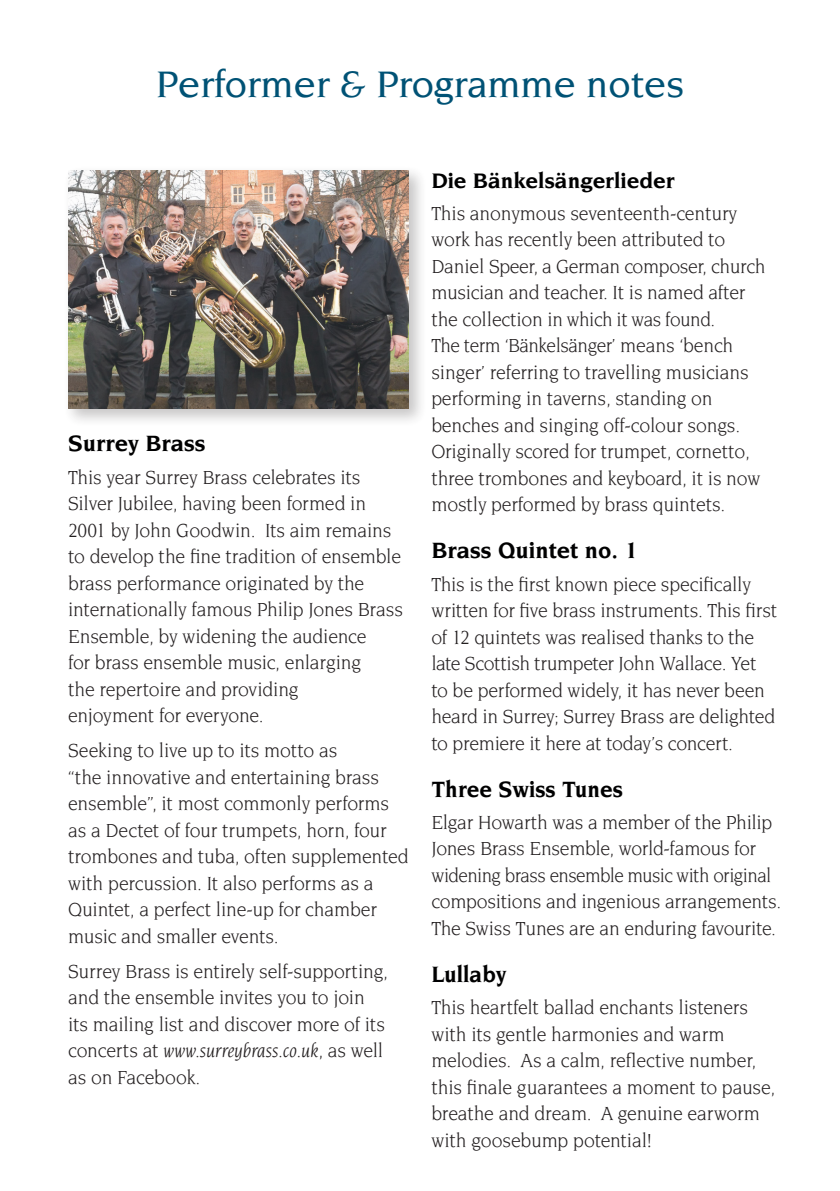
<style>
.page{position:relative;width:840px;height:1191px;background:#fff}
.page>*{position:absolute;margin:0;border:0;box-sizing:border-box;transform-origin:0 0}
.Head{font:500 40px "Novarese Std";color:#005275}
.Sub_head{font:700 24px "Novarese Std";color:#000001}
.Sub_head-2{font:700 24px "Novarese Std";color:#000001;scale:.95 1}
.Sub_head-3{font:700 22.8px "Novarese Std";color:#000001}
.Biog_copy{font:20.4px/26.4px "Novarese Std";letter-spacing:-.015em;color:#231f20;scale:.95 1}
.s1{font-style:italic}
</style>
<div class="page">
<div style="left:63px;top:165px;width:364px;height:262px;background:#231f20;opacity:.3"></div>
<img style="left:68px;top:170px;width:340px;height:238px">
<p class="Head" style="left:156px;top:62px;width:529px">Performer &amp; Programme notes</p>
<p class="Sub_head" style="left:68px;top:430px;width:139px">Surrey Brass</p>
<p class="Biog_copy" style="left:68px;top:463px;width:354px">This year Surrey Brass celebrates its Silver Jubilee, having been formed in 2001 by John Goodwin. Its aim remains to develop the fine tradition of ensemble brass performance originated by the internationally famous Philip Jones Brass Ensemble, by widening the audience<br>for brass ensemble music, enlarging<br>the repertoire and providing<br>enjoyment for everyone.</p>
<p class="Biog_copy" style="left:68px;top:737px;width:360px">Seeking to live up to its motto as<br>“the innovative and entertaining brass ensemble”, it most commonly performs as a Dectet of four trumpets, horn, four trombones and tuba, often supplemented with percussion. It also performs as a Quintet, a perfect line-up for chamber music and smaller events.</p>
<p class="Biog_copy" style="left:68px;top:957px;width:338px">Surrey Brass is entirely self-supporting, and the ensemble invites you to join its mailing list and discover more of its concerts at <span class="s1">www.surreybrass.co.uk</span>, as well as on Facebook.</p>
<p class="Sub_head-3" style="left:431px;top:167px;width:244px">Die Bänkelsängerlieder</p>
<p class="Biog_copy" style="left:431px;top:200px;width:353px">This anonymous seventeenth-century work has recently been attributed to Daniel Speer, a German composer, church musician and teacher. It is named after the collection in which it was found.<br>The term ‘Bänkelsänger’ means ‘bench singer’ referring to travelling musicians performing in taverns, standing on benches and singing off-colour songs.<br>Originally scored for trumpet, cornetto, three trombones and keyboard, it is now mostly performed by brass quintets.</p>
<p class="Sub_head" style="left:431px;top:537px;width:208px">Brass Quintet no. 1</p>
<p class="Biog_copy" style="left:431px;top:570px;width:365px">This is the first known piece specifically written for five brass instruments. This first of 12 quintets was realised thanks to the late Scottish trumpeter John Wallace. Yet to be performed widely, it has never been heard in Surrey; Surrey Brass are delighted to premiere it here at today’s concert.</p>
<p class="Sub_head-2" style="left:431px;top:775px;width:203px">Three Swiss Tunes</p>
<p class="Biog_copy" style="left:431px;top:809px;width:369px">Elgar Howarth was a member of the Philip Jones Brass Ensemble, world-famous for widening brass ensemble music with original compositions and ingenious arrangements.<br>The Swiss Tunes are an enduring favourite.</p>
<p class="Sub_head-2" style="left:431px;top:960px;width:80px">Lullaby</p>
<p class="Biog_copy" style="left:431px;top:994px;width:363px">This heartfelt ballad enchants listeners with its gentle harmonies and warm melodies. As a calm, reflective number, this finale guarantees a moment to pause, breathe and dream. A genuine earworm with goosebump potential!</p>
</div>
